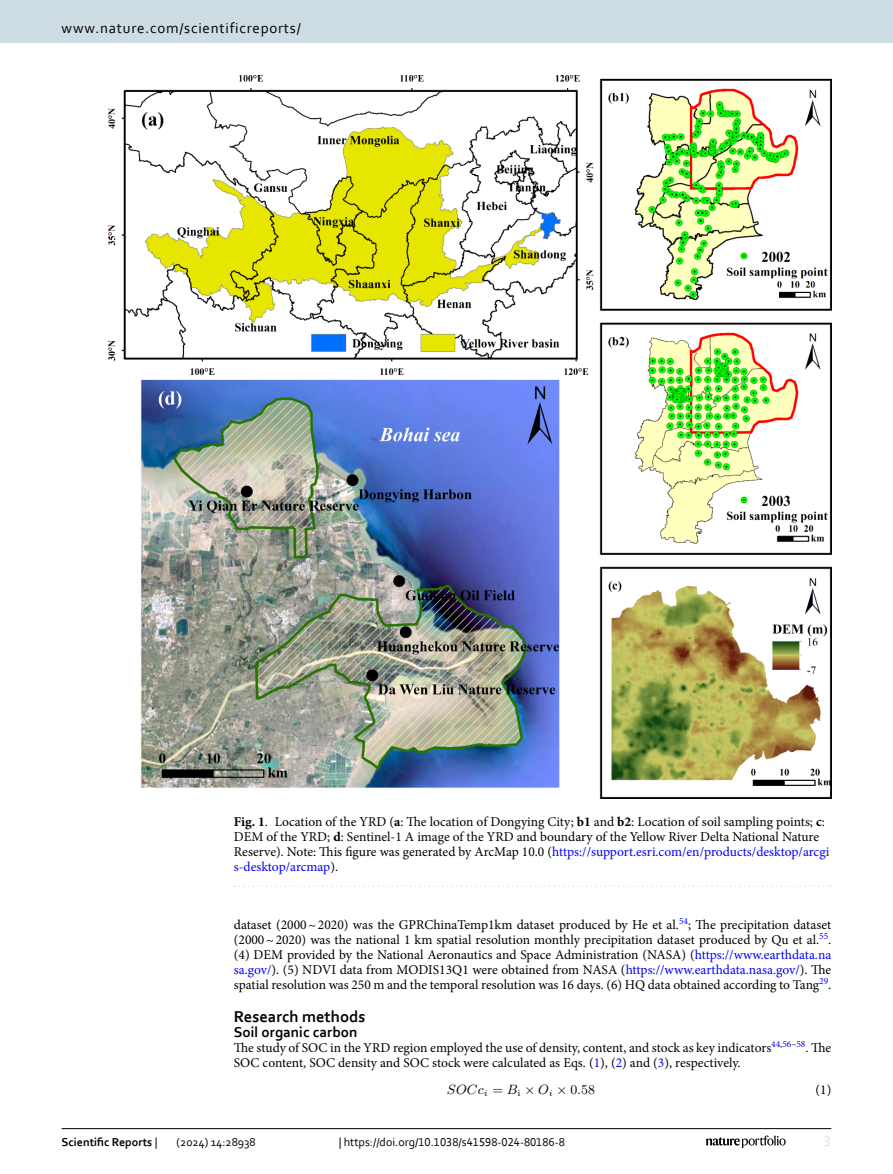
<style>
.page{position:relative;width:893px;height:1174px;background:#fff}
.page>*{position:absolute;margin:0;border:0;box-sizing:border-box;transform-origin:0 0}
.Head_1{font:700 16.5px "Corbel";color:#000}
.t1{font:15px "Corbel";letter-spacing:.05em;color:#000}
.Head_2_After_1{font:700 15px "Corbel";color:#000}
.t2{font:15px "Corbel";color:#d9e4eb}
.Body_Text{font:13.5px/15px "Minion Pro";letter-spacing:-.005em;color:#000;text-align:justify}
.Figure_Caption{font:13.5px/15px "Minion Pro";letter-spacing:-.005em;color:#000}
.t3{font:13.5px "LM Math Italic 9";color:#000}
.t4{font:13.5px "LM Roman 9";color:#000}
.EQ{font:13.5px "Minion Pro";color:#000}
.t5{font:12px "Corbel";color:#000}
.t6{font:700 12px "Corbel";color:#000}
.s1{font-weight:700}
.s2{color:#00f}
.s3{font-family:"LM Roman 9"}
.s4{font-family:"LM Math Italic 9"}
.s5{font-weight:400}
</style>
<div class="page">
<img style="left:108px;top:76px;width:723px;height:722px">
<svg style="left:235px;top:885px;width:597px;height:2px"></svg>
<hr style="left:62px;top:1128px;width:769px;height:1px;background:#000">
<svg style="left:706px;top:1135px;width:80px;height:12px"></svg>
<div style="left:0;top:0;width:893px;height:43px;background:#cedde4"></div>
<p class="t1" style="left:62px;top:18px;width:241px">www.nature.com/scientificreports/</p>
<p class="Figure_Caption" style="left:234px;top:814px;width:597px"><span class="s1">Fig. 1</span>. Location of the YRD (<span class="s1">a</span>: The location of Dongying City; <span class="s1">b1</span> and <span class="s1">b2</span>: Location of soil sampling points; <span class="s1">c</span>:<br>DEM of the YRD; <span class="s1">d</span>: Sentinel-1 A image of the YRD and boundary of the Yellow River Delta National Nature Reserve). Note: This figure was generated by ArcMap 10.0 (<span class="s2">https://support.esri.com/en/products/desktop/arcgi s-desktop/arcmap</span>).</p>
<p class="Body_Text" style="left:234px;top:917px;width:599px">dataset (2000~2020) was the GPRChinaTemp1km dataset produced by He et al.<sup>54</sup>; The precipitation dataset (2000~2020) was the national 1 km spatial resolution monthly precipitation dataset produced by Qu et al.<sup>55</sup>. (4) DEM provided by the National Aeronautics and Space Administration (NASA) (<span class="s2">https://www.earthdata.na sa.gov/</span>). (5) NDVI data from MODIS13Q1 were obtained from NASA (<span class="s2">https://www.earthdata.nasa.gov/</span>). The spatial resolution was 250 m and the temporal resolution was 16 days. (6) HQ data obtained according to Tang<sup>29</sup>.</p>
<p class="Head_1" style="left:234px;top:1006px;width:133px">Research methods</p>
<p class="Head_2_After_1" style="left:234px;top:1022px;width:125px">Soil organic carbon</p>
<p class="Body_Text" style="left:234px;top:1040px;width:599px">The study of SOC in the YRD region employed the use of density, content, and stock as key indicators<sup>44</sup><sup>,</sup><sup>56</sup><sup>–</sup><sup>58</sup>. The<br>SOC content, SOC density and SOC stock were calculated as Eqs. (<span class="s2">1</span>), (<span class="s2">2</span>) and (<span class="s2">3</span>), respectively.</p>
<p class="t3" style="left:447px;top:1084px;width:75px">SOCc<sub>i</sub> <span class="s3">=</span> B<sub>i</sub></p>
<p class="t3" style="left:538px;top:1084px;width:16px">O<sub>i</sub></p>
<p class="t4" style="left:570px;top:1079px;width:26px">0<span class="s4">.</span>58</p>
<p class="EQ" style="left:815px;top:1080px;width:17px">(1)</p>
<p class="t6" style="left:62px;top:1134px;width:97px">Scientific Reports <span class="s5">|</span></p>
<p class="t5" style="left:177px;top:1134px;width:81px">(2024) 14:28938</p>
<p class="t5" style="left:339px;top:1134px;width:228px">| https://doi.org/10.1038/s41598-024-80186-8</p>
<p class="t2" style="left:824px;top:1132px;width:9px">3</p>
</div>
